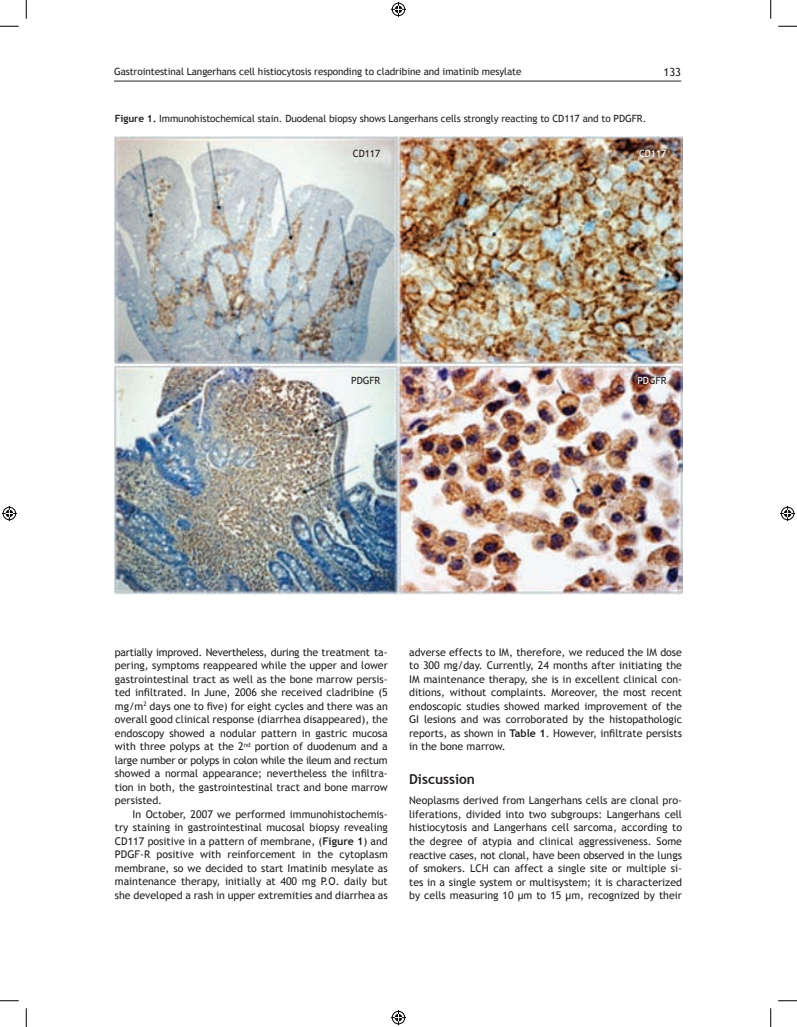
<style>
.page{position:relative;width:797px;height:1027px;background:#fff}
.page>*{position:absolute;margin:0;border:0;box-sizing:border-box;transform-origin:0 0}
.t1{font:700 13.75px "Trebuchet MS";color:#231f20}
.t2{font:11.25px "Trebuchet MS";color:#231f20}
.t3{font:10.62px/13.5px "Trebuchet MS";color:#231f20;text-align:justify}
.t4{font:10px "Trebuchet MS";letter-spacing:-.01em;color:#231f20}
.t5{font:10px "Trebuchet MS";letter-spacing:-.01em;color:#fff}
.s1{font-weight:700}
.s2{color:#fff}
</style>
<div class="page">
<hr style="left:114px;top:81px;width:567px;height:1px;background:#231f20">
<img style="left:115px;top:137px;width:567px;height:458px">
<svg style="left:0;top:25px;width:19px;height:2px"></svg>
<svg style="left:778px;top:25px;width:19px;height:2px"></svg>
<svg style="left:0;top:1000px;width:19px;height:1px"></svg>
<svg style="left:778px;top:1000px;width:19px;height:1px"></svg>
<svg style="left:25px;top:0;width:2px;height:19px"></svg>
<svg style="left:25px;top:1008px;width:2px;height:19px"></svg>
<svg style="left:770px;top:0;width:1px;height:19px"></svg>
<svg style="left:770px;top:1008px;width:1px;height:19px"></svg>
<svg style="left:391px;top:2px;width:15px;height:15px"></svg>
<svg style="left:391px;top:1010px;width:15px;height:15px"></svg>
<svg style="left:2px;top:506px;width:15px;height:15px"></svg>
<svg style="left:780px;top:506px;width:15px;height:15px"></svg>
<p class="t4" style="left:114px;top:65px;width:409px">Gastrointestinal Langerhans cell histiocytosis responding to cladribine and imatinib mesylate</p>
<p class="t2" style="left:663px;top:65px;width:19px">133</p>
<p class="t4" style="left:115px;top:113px;width:533px"><span class="s1">Figure 1.</span> Immunohistochemical stain. Duodenal biopsy shows Langerhans cells strongly reacting to CD117 and to PDGFR.</p>
<p class="t4" style="left:353px;top:147px;width:29px">CD117</p>
<p class="t5" style="left:639px;top:147px;width:29px">CD117</p>
<p class="t4" style="left:351px;top:375px;width:31px">PDGFR</p>
<p class="t4" style="left:637px;top:375px;width:31px"><span class="s2">PD</span>GFR</p>
<p class="t3" style="left:115px;top:645px;width:274px">partially improved. Nevertheless, during the treatment ta&shy;pering, symptoms reappeared while the upper and lower gastrointestinal tract as well as the bone marrow persis&shy;ted infiltrated. In June, 2006 she received cladribine (5 mg/m<sup>2</sup> days one to five) for eight cycles and there was an overall good clinical response (diarrhea disappeared), the endoscopy showed a nodular pattern in gastric mucosa with three polyps at the 2<sup>nd</sup> portion of duodenum and a large number or polyps in colon while the ileum and rectum showed a normal appearance; nevertheless the infiltra&shy;tion in both, the gastrointestinal tract and bone marrow persisted.</p>
<p class="t3" style="left:115px;top:807px;width:274px;text-indent:18px">In October, 2007 we performed immunohistochemis&shy;try staining in gastrointestinal mucosal biopsy revealing CD117 positive in a pattern of membrane, (<span class="s1">Figure 1</span>) and PDGF-R positive with reinforcement in the cytoplasm membrane, so we decided to start Imatinib mesylate as maintenance therapy, initially at 400 mg P.O. daily but she developed a rash in upper extremities and diarrhea as</p>
<p class="t3" style="left:409px;top:645px;width:274px">adverse effects to IM, therefore, we reduced the IM dose to 300 mg/day. Currently, 24 months after initiating the IM maintenance therapy, she is in excellent clinical con&shy;ditions, without complaints. Moreover, the most recent endoscopic studies showed marked improvement of the GI lesions and was corroborated by the histopathologic reports, as shown in <span class="s1">Table 1</span>. However, infiltrate persists in the bone marrow.</p>
<p class="t1" style="left:409px;top:770px;width:67px">Discussion</p>
<p class="t3" style="left:409px;top:794px;width:274px">Neoplasms derived from Langerhans cells are clonal pro&shy;liferations, divided into two subgroups: Langerhans cell histiocytosis and Langerhans cell sarcoma, according to the degree of atypia and clinical aggressiveness. Some reactive cases, not clonal, have been observed in the lungs of smokers. LCH can affect a single site or multiple si&shy;tes in a single system or multisystem; it is characterized by cells measuring 10 μm to 15 μm, recognized by their</p>
</div>
